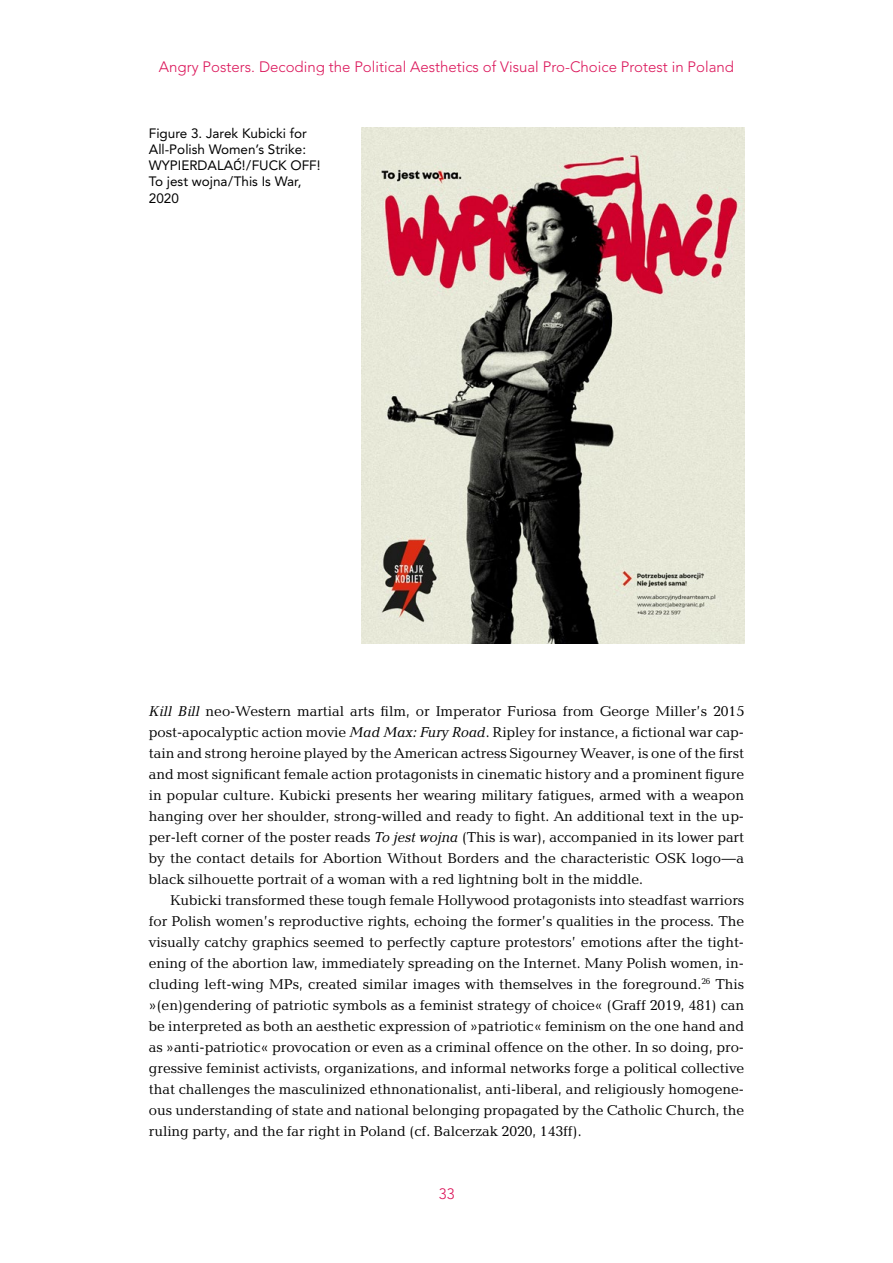
<style>
.page{position:relative;width:893px;height:1263px;background:#fff}
.page>*{position:absolute;margin:0;border:0;box-sizing:border-box;transform-origin:0 0}
.t1{font:300 15px "Avenir LT Std";color:#db165a}
.Fließtext{font:14.7px/21px "Baltica";color:#000;text-align:justify}
.BU{font:13.5px/16.2px "Avenir LT Std";color:#000}
.s1{font-family:"Neusa Next Std";font-size:13.05px}
.s2{font-style:italic}
</style>
<div class="page">
<img style="left:361px;top:128px;width:383px;height:515px">
<p class="t1" style="left:159px;top:58px;width:577px">Angry Posters. Decoding the Political Aesthetics of Visual Pro-Choice Protest in Poland</p>
<p class="BU" style="left:149px;top:125px;width:173px">Figure 3. Jarek Kubicki for<br>All-Polish Women’s Strike:<br>WYPIERDALA<span class="s1">Ć</span>!/FUCK OFF!<br>To jest wojna/This Is War,<br>2020</p>
<p class="Fließtext" style="left:149px;top:701px;width:597px"><span class="s2">Kill Bill</span> neo-Western martial arts film, or Imperator Furiosa from George Miller’s 2015 post-apocalyptic action movie <span class="s2">Mad Max: Fury Road</span>. Ripley for instance, a fictional war cap&shy;tain and strong heroine played by the American actress Sigourney Weaver, is one of the first and most significant female action protagonists in cinematic history and a prominent figure in popular culture. Kubicki presents her wearing military fatigues, armed with a weapon hanging over her shoulder, strong-willed and ready to fight. An additional text in the up&shy;per-left corner of the poster reads <span class="s2">To jest wojna</span> (This is war), accompanied in its lower part by the contact details for Abortion Without Borders and the characteristic OSK logo—a black silhouette portrait of a woman with a red lightning bolt in the middle.</p>
<p class="Fließtext" style="left:149px;top:890px;width:597px;text-indent:21px">Kubicki transformed these tough female Hollywood protagonists into steadfast warriors for Polish women’s reproductive rights, echoing the former’s qualities in the process. The visually catchy graphics seemed to perfectly capture protestors’ emotions after the tight&shy;ening of the abortion law, immediately spreading on the Internet. Many Polish women, in&shy;cluding left-wing MPs, created similar images with themselves in the foreground.<sup>26</sup> This »(en)gendering of patriotic symbols as a feminist strategy of choice« (Graff 2019, 481) can be interpreted as both an aesthetic expression of »patriotic« feminism on the one hand and as »anti-patriotic« provocation or even as a criminal offence on the other. In so doing, pro&shy;gressive feminist activists, organizations, and informal networks forge a political collective that challenges the masculinized ethnonationalist, anti-liberal, and religiously homogene&shy;ous understanding of state and national belonging propagated by the Catholic Church, the ruling party, and the far right in Poland (cf. Balcerzak 2020, 143ff).</p>
<p class="t1" style="left:439px;top:1185px;width:17px">33</p>
</div>
